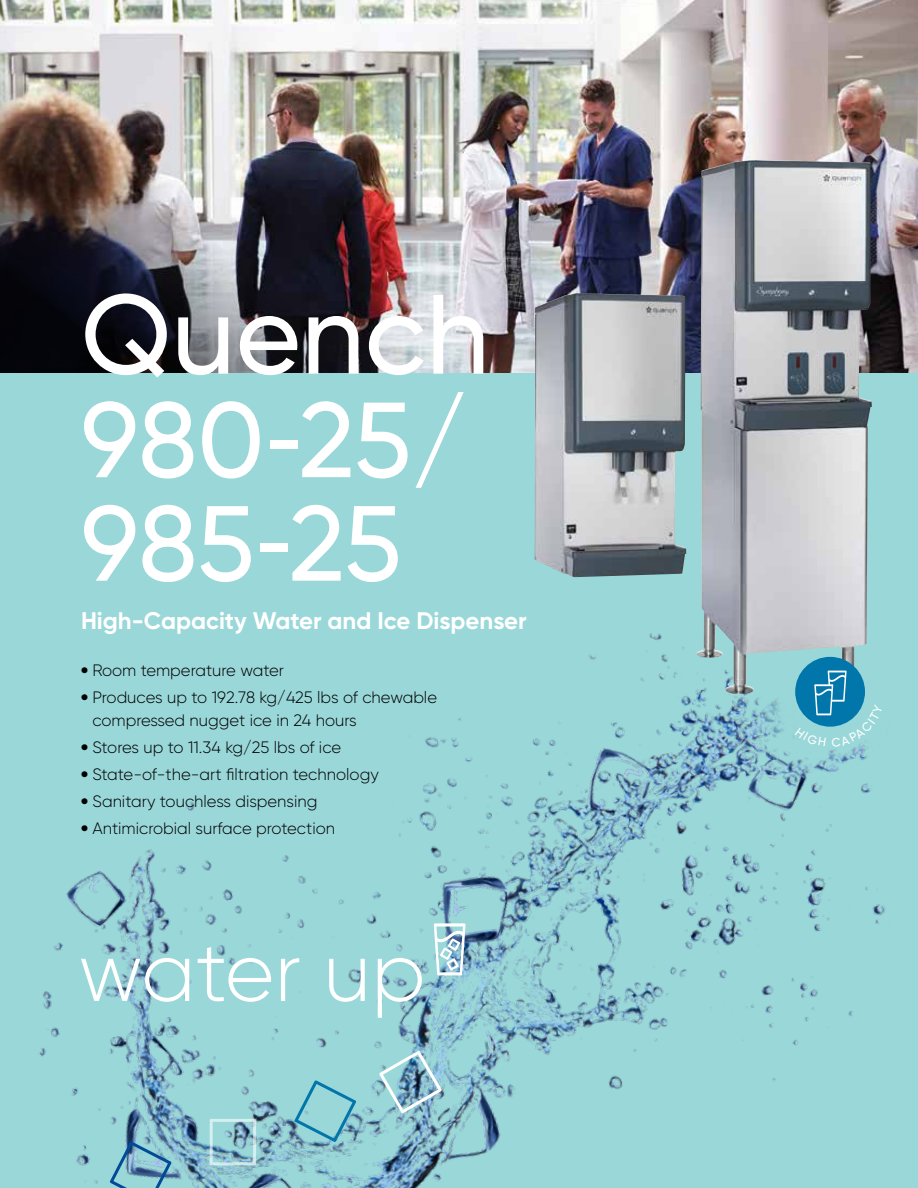
<style>
.page{position:relative;width:918px;height:1188px;background:#fff}
.page>*{position:absolute;margin:0;border:0;box-sizing:border-box;transform-origin:0 0}
.t1{font:500 112.5px "Gilroy";color:#fff}
.t2{font:500 106.5px/103.5px "Gilroy";color:#fff}
.t3{font:700 24px "Gilroy";color:#fff}
.t4{font:300 16.5px/22.5px "Gilroy";color:#000}
.s1{font-weight:800}
</style>
<div class="page">
<img style="left:640px;top:0;width:278px;height:374px">
<img style="left:0;top:0;width:640px;height:374px">
<div style="left:0;top:374px;width:918px;height:814px;background:#9ad7d9"></div>
<img style="left:38px;top:532px;width:848px;height:656px">
<svg style="left:210px;top:1119px;width:46px;height:46px"></svg>
<svg style="left:295px;top:1080px;width:61px;height:62px"></svg>
<img style="left:379px;top:1051px;width:63px;height:62px">
<svg style="left:110px;top:1142px;width:62px;height:46px"></svg>
<svg style="left:434px;top:923px;width:32px;height:52px"></svg>
<svg style="left:81px;top:958px;width:108px;height:44px"></svg>
<svg style="left:198px;top:947px;width:73px;height:56px"></svg>
<svg style="left:281px;top:958px;width:18px;height:43px"></svg>
<svg style="left:329px;top:959px;width:36px;height:43px"></svg>
<svg style="left:378px;top:958px;width:44px;height:60px"></svg>
<img style="left:697px;top:160px;width:175px;height:534px">
<img style="left:742px;top:682px;width:144px;height:96px">
<div style="left:795px;top:657px;width:70px;height:70px;background:#0076aa;border-radius:50%"></div>
<img style="left:535px;top:293px;width:151px;height:284px">
<svg style="left:795px;top:671px;width:88px;height:76px"></svg>
<h1 class="t1" style="left:81px;top:265px;width:410px">Quench</h1>
<h2 class="t2" style="left:81px;top:387px;width:388px">980-25/<br>985-25</h2>
<h3 class="t3" style="left:81px;top:606px;width:447px">High-Capacity Water and Ice Dispenser</h3>
<p class="t4" style="left:81px;top:659px;width:205px"><span class="s1">•</span> Room temperature water</p>
<p class="t4" style="left:92px;top:686px;width:346px;text-indent:-11px"><span class="s1">•</span> Produces up to 192.78 kg/425 lbs of chewable compressed nugget ice in 24 hours</p>
<p class="t4" style="left:81px;top:736px;width:262px"><span class="s1">•</span> Stores up to 11.34 kg/25 lbs of ice</p>
<p class="t4" style="left:81px;top:763px;width:299px"><span class="s1">•</span> State-of-the-art filtration technology</p>
<p class="t4" style="left:81px;top:790px;width:238px"><span class="s1">•</span> Sanitary touchless dispensing</p>
<p class="t4" style="left:81px;top:817px;width:256px"><span class="s1">•</span> Antimicrobial surface protection</p>
</div>
